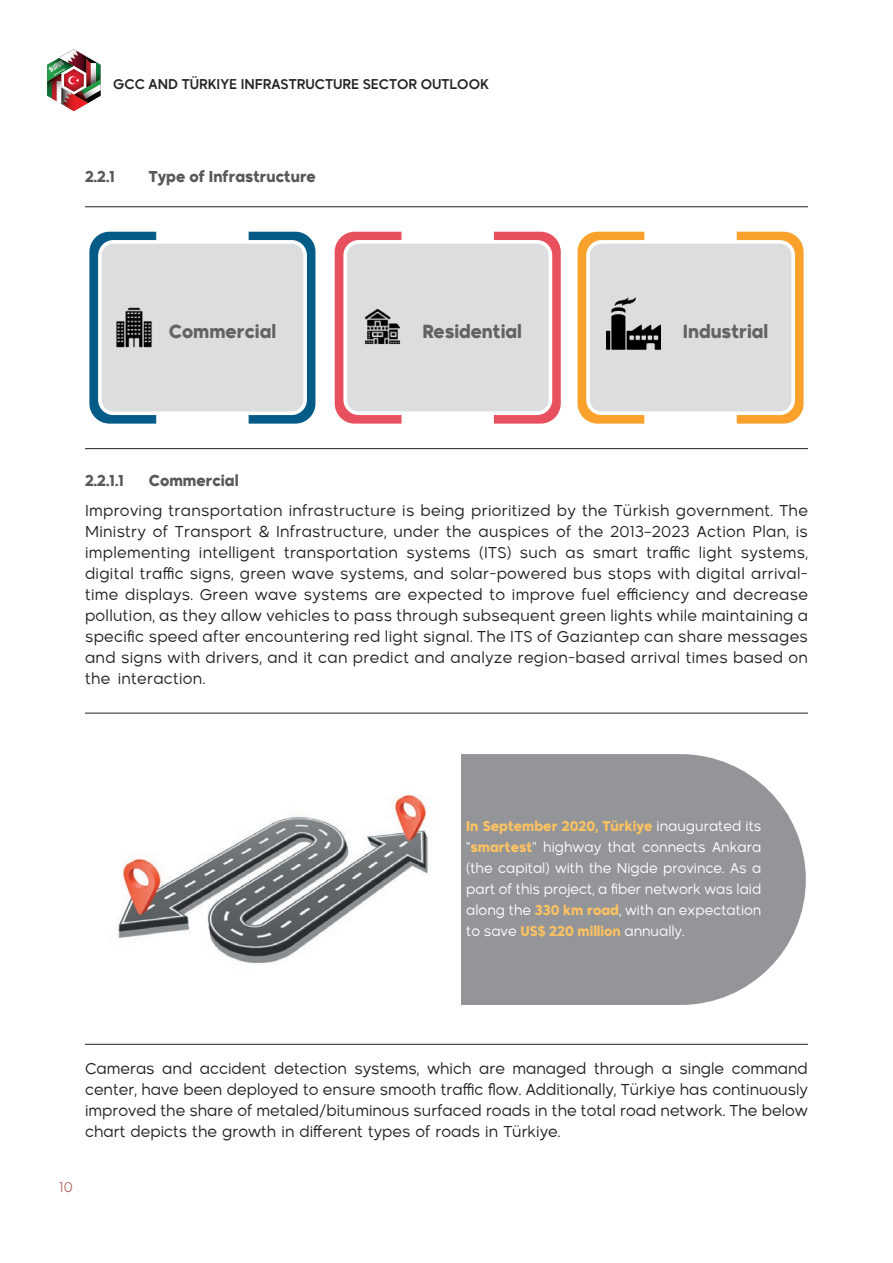
<style>
.page{position:relative;width:893px;height:1263px;background:#fff}
.page>*{position:absolute;margin:0;border:0;box-sizing:border-box;transform-origin:0 0}
.t1{font:700 18px "Madani Arabic";color:#636366}
.t2{font:300 15px/21px "Madani Arabic";letter-spacing:.01em;color:#231f20;text-align:justify}
.t3{font:700 15px "Madani Arabic";color:#57585a}
.t4{font:300 13.5px/21px "Madani Arabic";color:#fff;text-align:justify}
.t5{font:500 13.5px "Madani Arabic";color:#242527}
.t6{font:300 13.5px "Madani Arabic";color:#b36964}
.s1{font-weight:700;color:#fdc261}
</style>
<div class="page">
<img style="left:47px;top:50px;width:53px;height:61px">
<hr style="left:85px;top:206px;width:723px;height:1px;background:#231f20">
<svg style="left:89px;top:232px;width:67px;height:192px;background:#1c6b92"></svg>
<svg style="left:249px;top:232px;width:66px;height:192px;background:#15668f"></svg>
<div style="left:100px;top:242px;width:205px;height:171px;background:#dcdddf;border-radius:14px"></div>
<div style="left:98px;top:240px;width:209px;height:175px;border:4px solid #fff;border-radius:14px"></div>
<svg style="left:335px;top:232px;width:66px;height:192px;background:#e95c68"></svg>
<svg style="left:494px;top:232px;width:67px;height:192px;background:#ea616d"></svg>
<div style="left:345px;top:242px;width:205px;height:171px;background:#dcdddf;border-radius:14px"></div>
<div style="left:343px;top:240px;width:209px;height:175px;border:4px solid #fff;border-radius:14px"></div>
<svg style="left:577px;top:232px;width:67px;height:192px;background:#f9ab40"></svg>
<svg style="left:737px;top:232px;width:67px;height:192px;background:#f9aa40"></svg>
<div style="left:588px;top:242px;width:205px;height:171px;background:#dcdddf;border-radius:14px"></div>
<div style="left:586px;top:240px;width:209px;height:175px;border:4px solid #fff;border-radius:14px"></div>
<img style="left:116px;top:308px;width:36px;height:39px">
<img style="left:364px;top:309px;width:37px;height:36px">
<img style="left:606px;top:297px;width:55px;height:53px">
<hr style="left:85px;top:448px;width:723px;height:1px;background:#231f20">
<hr style="left:85px;top:713px;width:723px;height:1px;background:#231f20">
<div style="left:87px;top:754px;width:719px;height:251px;background:#939598;border-radius:125px"></div>
<div style="left:87px;top:728px;width:374px;height:301px;background:#fff"></div>
<img style="left:117px;top:794px;width:315px;height:170px">
<hr style="left:85px;top:1044px;width:723px;height:1px;background:#231f20">
<p class="t5" style="left:113px;top:74px;width:377px">GCC AND TÜRKIYE INFRASTRUCTURE SECTOR OUTLOOK</p>
<p class="t3" style="left:85px;top:164px;width:32px">2.2.1</p>
<p class="t3" style="left:149px;top:164px;width:169px">Type of Infrastructure</p>
<p class="t1" style="left:169px;top:316px;width:109px">Commercial</p>
<p class="t1" style="left:422px;top:316px;width:101px">Residential</p>
<p class="t1" style="left:683px;top:316px;width:87px">Industrial</p>
<p class="t3" style="left:85px;top:468px;width:41px">2.2.1.1</p>
<p class="t3" style="left:149px;top:468px;width:91px">Commercial</p>
<p class="t2" style="left:85px;top:499px;width:724px">Improving transportation infrastructure is being prioritized by the Türkish government. The Ministry of Transport &amp; Infrastructure, under the auspices of the 2013–2023 Action Plan, is implementing intelligent transportation systems (ITS) such as smart traffic light systems, digital traffic signs, green wave systems, and solar-powered bus stops with digital arrival&shy;time displays. Green wave systems are expected to improve fuel efficiency and decrease pollution, as they allow vehicles to pass through subsequent green lights while maintaining a specific speed after encountering red light signal. The ITS of Gaziantep can share messages and signs with drivers, and it can predict and analyze region-based arrival times based on the interaction.</p>
<p class="t4" style="left:466px;top:814px;width:297px"><span class="s1">In September 2020, Türkiye</span> inaugurated its "<span class="s1">smartest</span>" highway that connects Ankara (the capital) with the Nigde province. As a part of this project, a fiber network was laid along the <span class="s1">330 km road</span>, with an expectation to save <span class="s1">US$ 220 million</span> annually.</p>
<p class="t2" style="left:85px;top:1057px;width:724px">Cameras and accident detection systems, which are managed through a single command center, have been deployed to ensure smooth traffic flow. Additionally, Türkiye has continuously improved the share of metaled/bituminous surfaced roads in the total road network. The below chart depicts the growth in different types of roads in Türkiye.</p>
<p class="t6" style="left:60px;top:1176px;width:15px">10</p>
</div>
